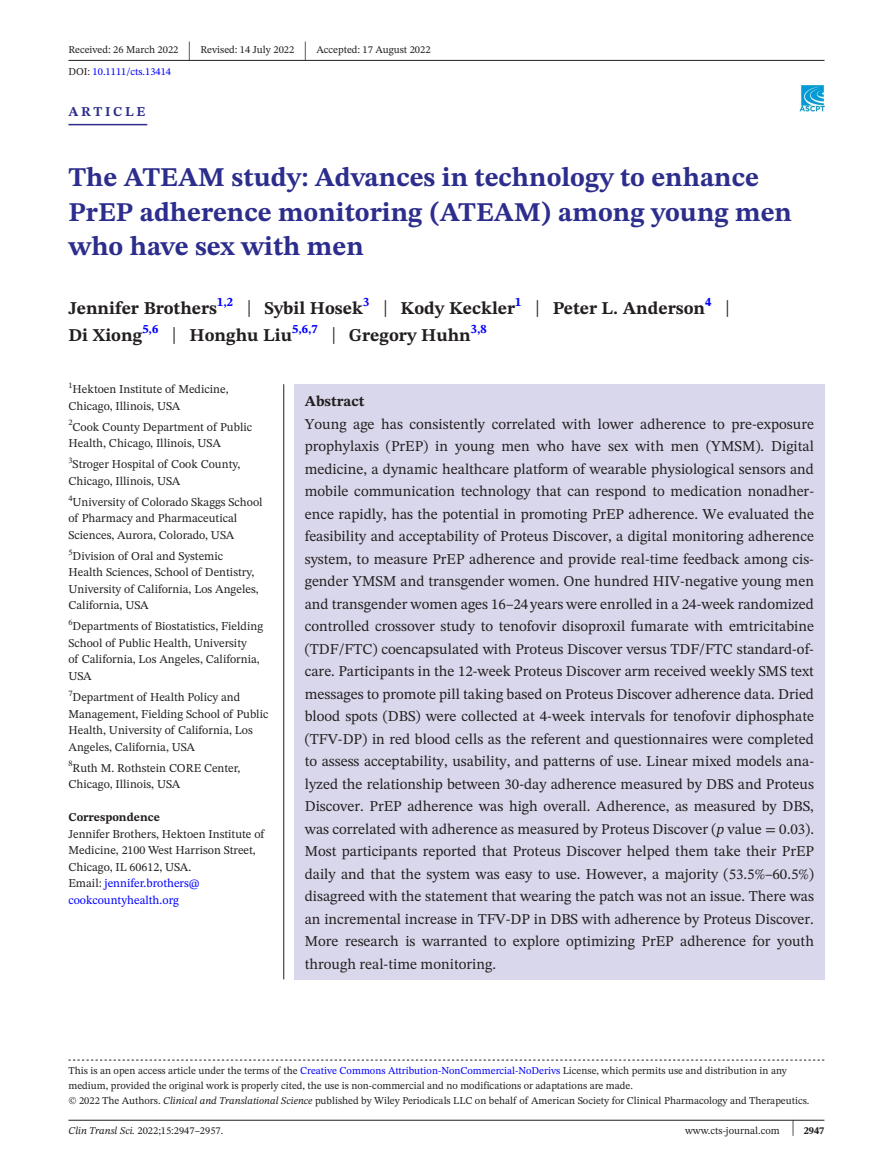
<style>
.page{position:relative;width:893px;height:1174px;background:#fff}
.page>*{position:absolute;margin:0;border:0;box-sizing:border-box;transform-origin:0 0}
.t1{font:700 27px/34.5px "STIX Two Text";color:#2c2d8c}
.t2{font:25.65px "STIX Two Text";color:#231f20;scale:.49 1}
.t3{font:700 18px/27px "STIX Two Text";color:#231f20}
.t4{font:15px/22.5px "STIX Two Text";color:#231f20;text-align:justify}
.t5{font:700 15px "STIX Two Text";color:#231f20}
.t6{font:700 13.5px "STIX Two Text";letter-spacing:.2em;color:#2c2d8c}
.t7{font:12px/16.5px "STIX Two Text";color:#231f20}
.t8{font:700 12px "STIX Two Text";color:#231f20}
.t9{font:10.5px/15px "STIX Two Text";color:#231f20}
.t10{font:10.5px "STIX Two Text";color:#00f}
.s1{color:#231f20}
.s2{font-weight:400;font-size:23.4px}
.s3{color:#00f}
.s4{font-style:italic}
.s5{font-family:"STIX"}
.s6{font-size:22.2px}
.s7{font-weight:700}
</style>
<div class="page">
<hr style="left:68px;top:1119px;width:756px;height:1px;background:#231f20">
<img style="left:799px;top:85px;width:25px;height:26px">
<hr style="left:68px;top:60px;width:756px;height:1px;background:#231f20">
<hr style="left:68px;top:124px;width:79px;height:1px;background:#2c2d8c">
<svg style="left:68px;top:1059px;width:756px;height:1px"></svg>
<div style="left:294px;top:384px;width:530px;height:595px;background:#d9d7eb"></div>
<hr style="left:283px;top:384px;width:1px;height:595px;background:#231f20">
<p class="t9" style="left:68px;top:42px;width:111px">Received: 26 March 2022</p>
<h2 class="t2" style="left:188px;top:32px;width:8px">|</h2>
<p class="t9" style="left:201px;top:42px;width:95px">Revised: 14 July 2022</p>
<h2 class="t2" style="left:304px;top:32px;width:8px">|</h2>
<p class="t9" style="left:316px;top:42px;width:116px">Accepted: 17 August 2022</p>
<p class="t10" style="left:68px;top:64px;width:104px"><span class="s1">DOI:</span> 10.1111/cts.13414</p>
<p class="t6" style="left:68px;top:101px;width:79px">ARTICLE</p>
<h1 class="t1" style="left:68px;top:161px;width:725px">The ATEAM study: Advances in technology to enhance<br>PrEP adherence monitoring (ATEAM) among young men who have sex with men</h1>
<p class="t3" style="left:68px;top:295px;width:663px">Jennifer Brothers<sup>1,2</sup> <span class="s2">|</span> Sybil Hosek<sup>3</sup> <span class="s2">|</span> Kody Keckler<sup>1</sup> <span class="s2">|</span> Peter L. Anderson<sup>4</sup> <span class="s2">|<br></span>Di Xiong<sup>5,6</sup> <span class="s2">|</span> Honghu Liu<sup>5,6,7</sup> <span class="s2">|</span> Gregory Huhn<sup>3,8</sup></p>
<p class="t7" style="left:68px;top:381px;width:162px"><sup>1</sup>Hektoen Institute of Medicine,<br>Chicago, Illinois, USA</p>
<p class="t7" style="left:68px;top:418px;width:185px"><sup>2</sup>Cook County Department of Public<br>Health, Chicago, Illinois, USA</p>
<p class="t7" style="left:68px;top:456px;width:173px"><sup>3</sup>Stroger Hospital of Cook County,<br>Chicago, Illinois, USA</p>
<p class="t7" style="left:68px;top:493px;width:196px"><sup>4</sup>University of Colorado Skaggs School of Pharmacy and Pharmaceutical<br>Sciences, Aurora, Colorado, USA</p>
<p class="t7" style="left:68px;top:547px;width:192px"><sup>5</sup>Division of Oral and Systemic<br>Health Sciences, School of Dentistry,<br>University of California, Los Angeles,<br>California, USA</p>
<p class="t7" style="left:68px;top:618px;width:196px"><sup>6</sup>Departments of Biostatistics, Fielding<br>School of Public Health, University<br>of California, Los Angeles, California,<br>USA</p>
<p class="t7" style="left:68px;top:688px;width:201px"><sup>7</sup>Department of Health Policy and Management, Fielding School of Public Health, University of California, Los Angeles, California, USA</p>
<p class="t7" style="left:68px;top:759px;width:174px"><sup>8</sup>Ruth M. Rothstein CORE Center,<br>Chicago, Illinois, USA</p>
<p class="t8" style="left:68px;top:808px;width:93px">Correspondence</p>
<p class="t7" style="left:68px;top:825px;width:197px">Jennifer Brothers, Hektoen Institute of<br>Medicine, 2100 West Harrison Street,<br>Chicago, IL 60612, USA.<br>Email: <span class="s3">jennifer.brothers@ cookcountyhealth.org</span></p>
<p class="t5" style="left:305px;top:390px;width:61px">Abstract</p>
<p class="t4" style="left:305px;top:412px;width:511px">Young age has consistently correlated with lower adherence to pre-exposure prophylaxis (PrEP) in young men who have sex with men (YMSM). Digital medicine, a dynamic healthcare platform of wearable physiological sensors and mobile communication technology that can respond to medication nonadher&shy;ence rapidly, has the potential in promoting PrEP adherence. We evaluated the feasibility and acceptability of Proteus Discover, a digital monitoring adherence system, to measure PrEP adherence and provide real-time feedback among cis&shy;gender YMSM and transgender women. One hundred HIV-negative young men and transgender women ages 16–24 years were enrolled in a 24-week randomized controlled crossover study to tenofovir disoproxil fumarate with emtricitabine (TDF/FTC) coencapsulated with Proteus Discover versus TDF/FTC standard-of&shy;care. Participants in the 12-week Proteus Discover arm received weekly SMS text messages to promote pill taking based on Proteus Discover adherence data. Dried blood spots (DBS) were collected at 4-week intervals for tenofovir diphosphate (TFV-DP) in red blood cells as the referent and questionnaires were completed to assess acceptability, usability, and patterns of use. Linear mixed models ana&shy;lyzed the relationship between 30-day adherence measured by DBS and Proteus Discover. PrEP adherence was high overall. Adherence, as measured by DBS, was correlated with adherence as measured by Proteus Discover (<span class="s4">p</span> value <span class="s5">=</span> 0.03).<br>Most participants reported that Proteus Discover helped them take their PrEP daily and that the system was easy to use. However, a majority (53.5%–60.5%) disagreed with the statement that wearing the patch was not an issue. There was an incremental increase in TFV-DP in DBS with adherence by Proteus Discover.<br>More research is warranted to explore optimizing PrEP adherence for youth through real-time monitoring.</p>
<p class="t9" style="left:68px;top:1063px;width:743px">This is an open access article under the terms of the <span class="s3">Creative Commons Attribution-NonCommercial-NoDerivs</span> License, which permits use and distribution in any medium, provided the original work is properly cited, the use is non-commercial and no modifications or adaptations are made.<br>© 2022 The Authors. <span class="s4">Clinical and Translational Science</span> published by Wiley Periodicals LLC on behalf of American Society for Clinical Pharmacology and Therapeutics.</p>
<p class="t9" style="left:68px;top:1123px;width:156px"><span class="s4">Clin Transl Sci.</span> 2022;15:2947–2957.</p>
<p class="t9" style="left:685px;top:1123px;width:141px">www.cts-journal.com <span class="s6">|</span> <span class="s7">2947</span></p>
</div>
